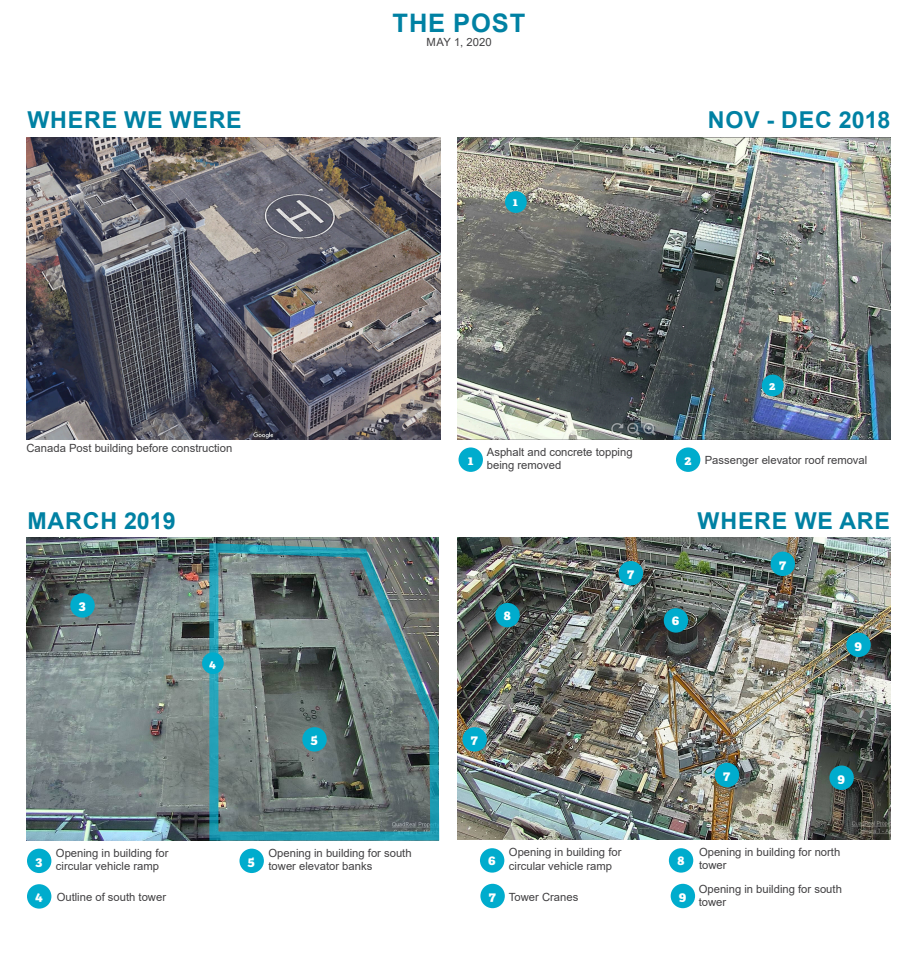
<style>
.page{position:relative;width:918px;height:979px;background:#fff}
.page>*{position:absolute;margin:0;border:0;box-sizing:border-box;transform-origin:0 0}
.t1{font:700 25.5px "Arial";letter-spacing:.035em;color:#0081a3}
.t2{font:700 23.25px "Arial";letter-spacing:.035em;color:#0081a3}
.t3{font:800 13.05px "Adelle";color:#fff}
.t4{font:800 11.62px "Adelle";color:#fff}
.t5{font:11.25px/13.5px "Arial";color:#414042}
</style>
<div class="page">
<img style="left:457px;top:538px;width:434px;height:302px">
<div style="left:664px;top:608px;width:24px;height:24px;background:#00accd;border-radius:50%"></div>
<div style="left:771px;top:551px;width:24px;height:25px;background:#00accd;border-radius:50%"></div>
<div style="left:480px;top:848px;width:24px;height:24px;background:#00accd;border-radius:50%"></div>
<div style="left:480px;top:884px;width:25px;height:24px;background:#00accd;border-radius:50%"></div>
<div style="left:495px;top:603px;width:25px;height:24px;background:#00accd;border-radius:50%"></div>
<div style="left:669px;top:848px;width:24px;height:24px;background:#00accd;border-radius:50%"></div>
<img style="left:457px;top:137px;width:434px;height:302px">
<img style="left:27px;top:138px;width:414px;height:301px">
<div style="left:505px;top:191px;width:22px;height:22px;background:#00accd;border-radius:50%"></div>
<div style="left:762px;top:374px;width:22px;height:22px;background:#00accd;border-radius:50%"></div>
<div style="left:459px;top:447px;width:24px;height:25px;background:#00accd;border-radius:50%"></div>
<div style="left:676px;top:447px;width:24px;height:25px;background:#00accd;border-radius:50%"></div>
<img style="left:26px;top:538px;width:412px;height:302px">
<svg style="left:209px;top:542px;width:231px;height:299px;background:#63797a"></svg>
<div style="left:202px;top:652px;width:22px;height:22px;background:#00accd;border-radius:50%"></div>
<div style="left:27px;top:884px;width:24px;height:24px;background:#00accd;border-radius:50%"></div>
<div style="left:70px;top:593px;width:25px;height:24px;background:#00accd;border-radius:50%"></div>
<div style="left:27px;top:848px;width:24px;height:25px;background:#00accd;border-radius:50%"></div>
<div style="left:239px;top:848px;width:25px;height:25px;background:#00accd;border-radius:50%"></div>
<div style="left:302px;top:727px;width:25px;height:24px;background:#00accd;border-radius:50%"></div>
<div style="left:619px;top:561px;width:24px;height:24px;background:#00accd;border-radius:50%"></div>
<div style="left:829px;top:765px;width:25px;height:25px;background:#00accd;border-radius:50%"></div>
<div style="left:671px;top:884px;width:24px;height:24px;background:#00accd;border-radius:50%"></div>
<div style="left:846px;top:632px;width:25px;height:25px;background:#00accd;border-radius:50%"></div>
<div style="left:715px;top:763px;width:24px;height:24px;background:#00accd;border-radius:50%"></div>
<div style="left:462px;top:727px;width:25px;height:24px;background:#00accd;border-radius:50%"></div>
<p class="t1" style="left:393px;top:5px;width:134px">THE POST</p>
<p class="t5" style="left:427px;top:35px;width:66px">MAY 1, 2020</p>
<p class="t2" style="left:27px;top:104px;width:216px">WHERE WE WERE</p>
<p class="t2" style="left:708px;top:104px;width:184px">NOV - DEC 2018</p>
<p class="t5" style="left:27px;top:441px;width:207px">Canada Post building before construction</p>
<p class="t4" style="left:513px;top:193px;width:7px">1</p>
<p class="t4" style="left:769px;top:377px;width:8px">2</p>
<p class="t5" style="left:487px;top:445px;width:147px">Asphalt and concrete topping being removed</p>
<p class="t3" style="left:468px;top:450px;width:7px">1</p>
<p class="t3" style="left:684px;top:450px;width:9px">2</p>
<p class="t5" style="left:705px;top:453px;width:164px">Passenger elevator roof removal</p>
<p class="t2" style="left:27px;top:505px;width:150px">MARCH 2019</p>
<p class="t2" style="left:698px;top:505px;width:194px">WHERE WE ARE</p>
<p class="t3" style="left:79px;top:596px;width:9px">3</p>
<p class="t4" style="left:209px;top:655px;width:8px">4</p>
<p class="t3" style="left:311px;top:730px;width:9px">5</p>
<p class="t3" style="left:35px;top:851px;width:9px">3</p>
<p class="t5" style="left:269px;top:846px;width:145px">Opening in building for south tower elevator banks</p>
<p class="t5" style="left:56px;top:846px;width:114px">Opening in building for circular vehicle ramp</p>
<p class="t3" style="left:248px;top:851px;width:9px">5</p>
<p class="t3" style="left:35px;top:887px;width:9px">4</p>
<p class="t5" style="left:57px;top:890px;width:111px">Outline of south tower</p>
<p class="t3" style="left:504px;top:605px;width:9px">8</p>
<p class="t3" style="left:627px;top:564px;width:9px">7</p>
<p class="t3" style="left:471px;top:730px;width:9px">7</p>
<p class="t5" style="left:509px;top:845px;width:114px">Opening in building for circular vehicle ramp</p>
<p class="t3" style="left:488px;top:851px;width:9px">6</p>
<p class="t3" style="left:489px;top:886px;width:9px">7</p>
<p class="t5" style="left:509px;top:890px;width:71px">Tower Cranes</p>
<p class="t3" style="left:672px;top:611px;width:9px">6</p>
<p class="t3" style="left:779px;top:554px;width:9px">7</p>
<p class="t3" style="left:855px;top:635px;width:9px">9</p>
<p class="t3" style="left:723px;top:765px;width:9px">7</p>
<p class="t3" style="left:838px;top:768px;width:9px">9</p>
<p class="t3" style="left:677px;top:851px;width:9px">8</p>
<p class="t5" style="left:699px;top:845px;width:143px">Opening in building for north tower</p>
<p class="t3" style="left:679px;top:886px;width:9px">9</p>
<p class="t5" style="left:699px;top:882px;width:145px">Opening in building for south tower</p>
</div>
